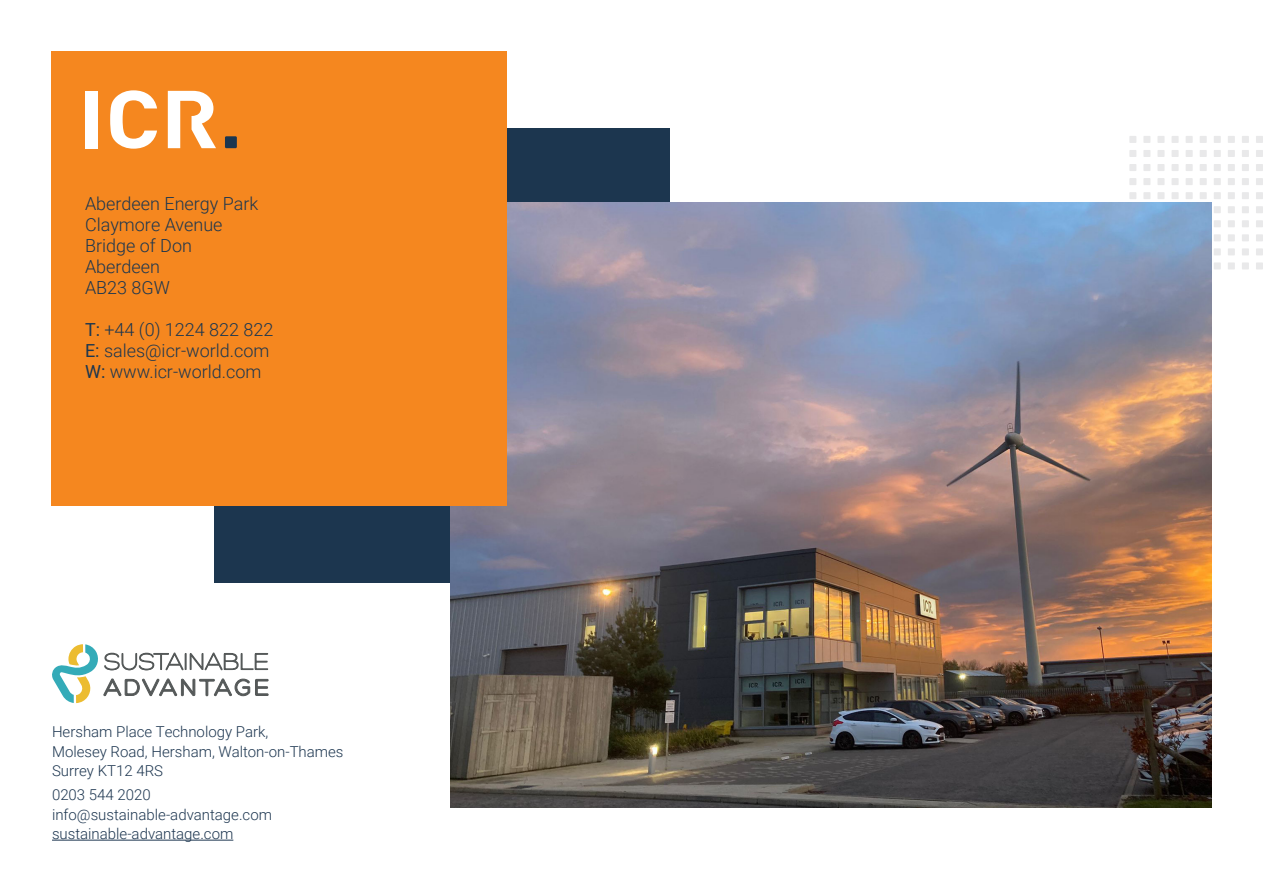
<style>
.page{position:relative;width:1263px;height:893px;background:#fff}
.page>*{position:absolute;margin:0;border:0;box-sizing:border-box;transform-origin:0 0}
.t1{font:300 25.35px "Hero";letter-spacing:-.02em;color:#555959}
.t2{font:300 18px "Roboto";color:#1c364f}
.Body_copy{font:300 15px/19.5px "Roboto";color:#1d3650}
.s1{font-weight:400}
</style>
<div class="page">
<div style="left:1256px;top:262px;width:7px;height:7px;background:#e9e9ea"></div>
<div style="left:1256px;top:248px;width:7px;height:7px;background:#e9e9ea"></div>
<div style="left:1256px;top:234px;width:7px;height:7px;background:#e9e9ea"></div>
<div style="left:1256px;top:220px;width:7px;height:7px;background:#e9e9ea"></div>
<div style="left:1256px;top:206px;width:7px;height:7px;background:#e9e9ea"></div>
<div style="left:1256px;top:192px;width:7px;height:7px;background:#e9e9ea"></div>
<div style="left:1256px;top:178px;width:7px;height:7px;background:#e9e9ea"></div>
<div style="left:1256px;top:164px;width:7px;height:7px;background:#e9e9ea"></div>
<div style="left:1256px;top:150px;width:7px;height:7px;background:#e9e9ea"></div>
<div style="left:1256px;top:136px;width:7px;height:7px;background:#e9e9ea"></div>
<div style="left:1242px;top:262px;width:7px;height:7px;background:#e9e9ea"></div>
<div style="left:1242px;top:248px;width:7px;height:7px;background:#e9e9ea"></div>
<div style="left:1242px;top:234px;width:7px;height:7px;background:#e9e9ea"></div>
<div style="left:1242px;top:220px;width:7px;height:7px;background:#e9e9ea"></div>
<div style="left:1242px;top:206px;width:7px;height:7px;background:#e9e9ea"></div>
<div style="left:1242px;top:192px;width:7px;height:7px;background:#e9e9ea"></div>
<div style="left:1242px;top:178px;width:7px;height:7px;background:#e9e9ea"></div>
<div style="left:1242px;top:164px;width:7px;height:7px;background:#e9e9ea"></div>
<div style="left:1242px;top:150px;width:7px;height:7px;background:#e9e9ea"></div>
<div style="left:1242px;top:136px;width:7px;height:7px;background:#e9e9ea"></div>
<div style="left:1228px;top:262px;width:7px;height:7px;background:#e9e9ea"></div>
<div style="left:1228px;top:248px;width:7px;height:7px;background:#e9e9ea"></div>
<div style="left:1228px;top:234px;width:7px;height:7px;background:#e9e9ea"></div>
<div style="left:1228px;top:220px;width:7px;height:7px;background:#e9e9ea"></div>
<div style="left:1228px;top:206px;width:7px;height:7px;background:#e9e9ea"></div>
<div style="left:1228px;top:192px;width:7px;height:7px;background:#e9e9ea"></div>
<div style="left:1228px;top:178px;width:7px;height:7px;background:#e9e9ea"></div>
<div style="left:1228px;top:164px;width:7px;height:7px;background:#e9e9ea"></div>
<div style="left:1228px;top:150px;width:7px;height:7px;background:#e9e9ea"></div>
<div style="left:1228px;top:136px;width:7px;height:7px;background:#e9e9ea"></div>
<div style="left:1214px;top:262px;width:7px;height:7px;background:#e9e9ea"></div>
<div style="left:1214px;top:248px;width:7px;height:7px;background:#e9e9ea"></div>
<div style="left:1214px;top:234px;width:7px;height:7px;background:#e9e9ea"></div>
<div style="left:1214px;top:220px;width:7px;height:7px;background:#e9e9ea"></div>
<div style="left:1214px;top:206px;width:7px;height:7px;background:#e9e9ea"></div>
<div style="left:1214px;top:192px;width:7px;height:7px;background:#e9e9ea"></div>
<div style="left:1214px;top:178px;width:7px;height:7px;background:#e9e9ea"></div>
<div style="left:1214px;top:164px;width:7px;height:7px;background:#e9e9ea"></div>
<div style="left:1214px;top:150px;width:7px;height:7px;background:#e9e9ea"></div>
<div style="left:1214px;top:136px;width:7px;height:7px;background:#e9e9ea"></div>
<div style="left:1200px;top:192px;width:7px;height:7px;background:#e9e9ea"></div>
<div style="left:1200px;top:178px;width:7px;height:7px;background:#e9e9ea"></div>
<div style="left:1200px;top:164px;width:7px;height:7px;background:#e9e9ea"></div>
<div style="left:1200px;top:150px;width:7px;height:7px;background:#e9e9ea"></div>
<div style="left:1200px;top:136px;width:7px;height:7px;background:#e9e9ea"></div>
<div style="left:1185px;top:192px;width:8px;height:7px;background:#e9e9ea"></div>
<div style="left:1185px;top:178px;width:8px;height:7px;background:#e9e9ea"></div>
<div style="left:1185px;top:164px;width:8px;height:7px;background:#e9e9ea"></div>
<div style="left:1185px;top:150px;width:8px;height:7px;background:#e9e9ea"></div>
<div style="left:1185px;top:136px;width:8px;height:7px;background:#e9e9ea"></div>
<div style="left:1171px;top:192px;width:7px;height:7px;background:#e9e9ea"></div>
<div style="left:1171px;top:178px;width:7px;height:7px;background:#e9e9ea"></div>
<div style="left:1171px;top:164px;width:7px;height:7px;background:#e9e9ea"></div>
<div style="left:1171px;top:150px;width:7px;height:7px;background:#e9e9ea"></div>
<div style="left:1171px;top:136px;width:7px;height:7px;background:#e9e9ea"></div>
<div style="left:1157px;top:192px;width:7px;height:7px;background:#e9e9ea"></div>
<div style="left:1157px;top:178px;width:7px;height:7px;background:#e9e9ea"></div>
<div style="left:1157px;top:164px;width:7px;height:7px;background:#e9e9ea"></div>
<div style="left:1157px;top:150px;width:7px;height:7px;background:#e9e9ea"></div>
<div style="left:1157px;top:136px;width:7px;height:7px;background:#e9e9ea"></div>
<div style="left:1143px;top:192px;width:7px;height:7px;background:#e9e9ea"></div>
<div style="left:1143px;top:178px;width:7px;height:7px;background:#e9e9ea"></div>
<div style="left:1143px;top:164px;width:7px;height:7px;background:#e9e9ea"></div>
<div style="left:1143px;top:150px;width:7px;height:7px;background:#e9e9ea"></div>
<div style="left:1143px;top:136px;width:7px;height:7px;background:#e9e9ea"></div>
<div style="left:1129px;top:192px;width:7px;height:7px;background:#e9e9ea"></div>
<div style="left:1129px;top:178px;width:7px;height:7px;background:#e9e9ea"></div>
<div style="left:1129px;top:164px;width:7px;height:7px;background:#e9e9ea"></div>
<div style="left:1129px;top:150px;width:7px;height:7px;background:#e9e9ea"></div>
<div style="left:1129px;top:136px;width:7px;height:7px;background:#e9e9ea"></div>
<div style="left:215px;top:128px;width:455px;height:454px;background:#1c364f"></div>
<img style="left:451px;top:203px;width:761px;height:605px">
<div style="left:51px;top:51px;width:455px;height:455px;background:#f5871f"></div>
<div style="left:85px;top:91px;width:12px;height:57px;background:#fff"></div>
<svg style="left:110px;top:90px;width:47px;height:59px"></svg>
<svg style="left:168px;top:91px;width:48px;height:57px"></svg>
<div style="left:225px;top:136px;width:12px;height:12px;background:#1c364f"></div>
<svg style="left:52px;top:644px;width:217px;height:59px"></svg>
<hr style="left:52px;top:840px;width:181px;height:1px;background:#1d3650">
<p class="t2" style="left:85px;top:191px;width:175px">Aberdeen Energy Park</p>
<p class="t2" style="left:85px;top:212px;width:139px">Claymore Avenue</p>
<p class="t2" style="left:85px;top:233px;width:108px">Bridge of Don</p>
<p class="t2" style="left:85px;top:254px;width:77px">Aberdeen</p>
<p class="t2" style="left:85px;top:275px;width:87px">AB23 8GW</p>
<p class="t2" style="left:85px;top:317px;width:190px"><span class="s1">T:</span> +44 (0) 1224 822 822</p>
<p class="t2" style="left:85px;top:338px;width:186px"><span class="s1">E:</span> sales@icr-world.com</p>
<p class="t2" style="left:85px;top:359px;width:178px"><span class="s1">W:</span> www.icr-world.com</p>
<p class="t1" style="left:104px;top:648px;width:167px">SUSTAINABLE</p>
<p class="Body_copy" style="left:52px;top:722px;width:293px">Hersham Place Technology Park,<br>Molesey Road, Hersham, Walton-on-Thames<br>Surrey KT12 4RS</p>
<p class="Body_copy" style="left:52px;top:784px;width:221px">0203 544 2020 info@sustainable-advantage.com sustainable-advantage.com</p>
</div>
